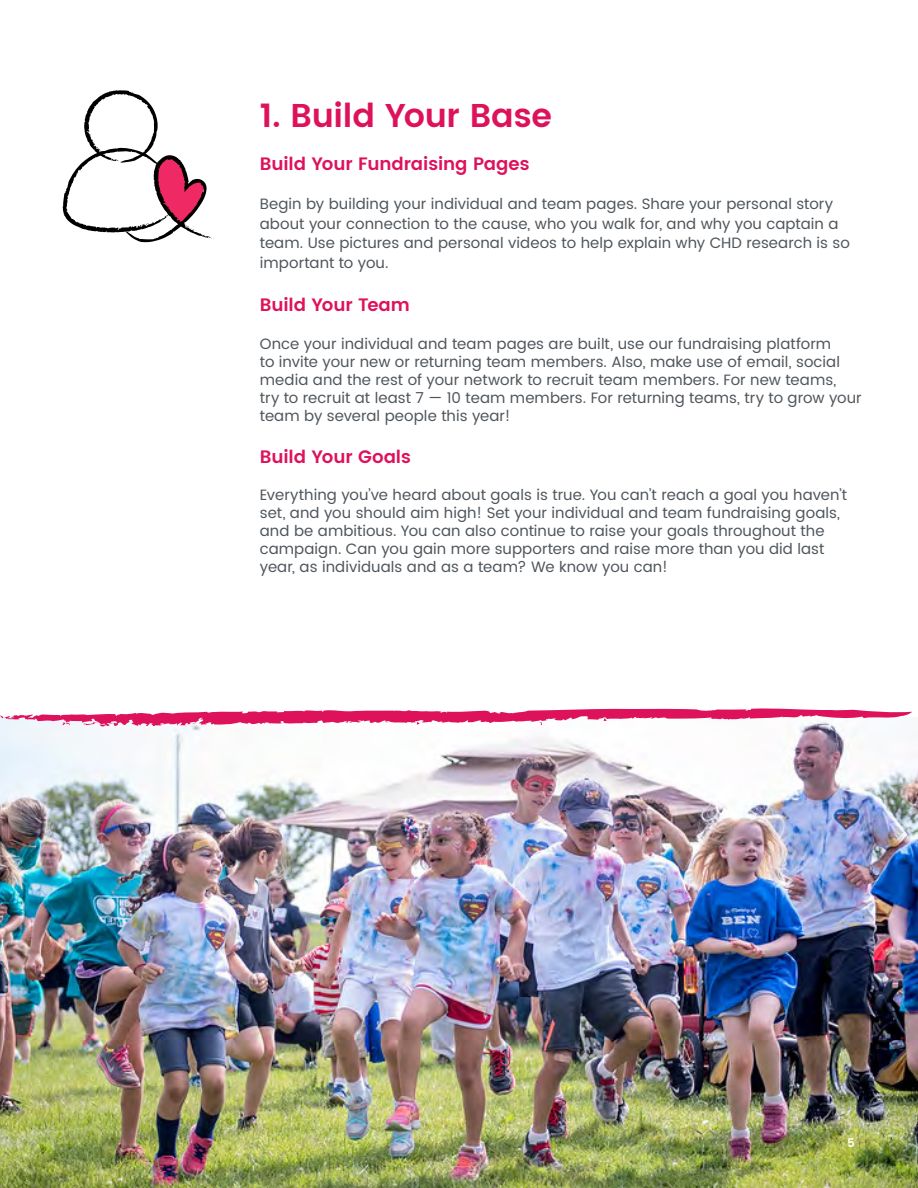
<style>
.page{position:relative;width:918px;height:1188px;background:#fff}
.page>*{position:absolute;margin:0;border:0;box-sizing:border-box;transform-origin:0 0}
.Heading_3{font:600 33px "Poppins";letter-spacing:-.005em;color:#de115b}
.Heading_3-2{font:600 18px "Poppins";letter-spacing:-.005em;color:#de115b}
.Heading_3-3{font:15px/18px "Poppins";letter-spacing:.005em;color:#4f555b}
.Heading_1{font:600 12px "Poppins";color:#fff}
</style>
<div class="page">
<svg style="left:63px;top:90px;width:151px;height:152px"></svg>
<img style="left:0;top:727px;width:918px;height:461px">
<svg style="left:0;top:708px;width:912px;height:19px"></svg>
<p class="Heading_3" style="left:260px;top:90px;width:294px">1. Build Your Base</p>
<p class="Heading_3-2" style="left:260px;top:150px;width:271px">Build Your Fundraising Pages</p>
<p class="Heading_3-3" style="left:260px;top:195px;width:592px;line-height:19.5px">Begin by building your individual and team pages. Share your personal story about your connection to the cause, who you walk for, and why you captain a team. Use pictures and personal videos to help explain why CHD research is so important to you.</p>
<p class="Heading_3-2" style="left:260px;top:291px;width:152px">Build Your Team</p>
<p class="Heading_3-3" style="left:260px;top:335px;width:603px">Once your individual and team pages are built, use our fundraising platform<br>to invite your new or returning team members. Also, make use of email, social media and the rest of your network to recruit team members. For new teams,<br>try to recruit at least 7 — 10 team members. For returning teams, try to grow your team by several people this year!</p>
<p class="Heading_3-2" style="left:260px;top:443px;width:153px">Build Your Goals</p>
<p class="Heading_3-3" style="left:260px;top:487px;width:589px">Everything you’ve heard about goals is true. You can’t reach a goal you haven’t set, and you should aim high! Set your individual and team fundraising goals, and be ambitious. You can also continue to raise your goals throughout the campaign. Can you gain more supporters and raise more than you did last year, as individuals and as a team? We know you can!</p>
<p class="Heading_1" style="left:847px;top:1134px;width:9px">5</p>
</div>
